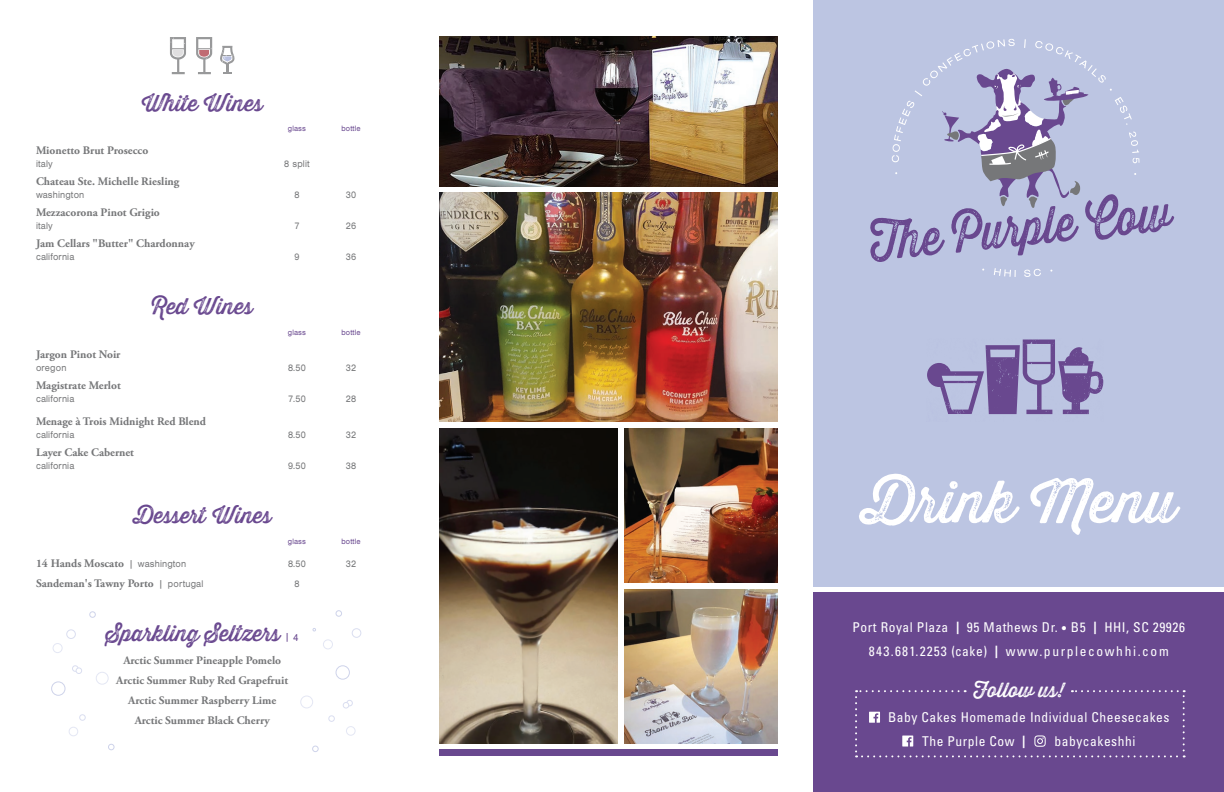
<style>
.page{position:relative;width:1224px;height:792px;background:#fff}
.page>*{position:absolute;margin:0;border:0;box-sizing:border-box;transform-origin:0 0}
.t1{font:58px "Thirsty Rough Reg Two";color:#fff}
.t2{font:22px "Thirsty Rough Reg Two";color:#69488f}
.t3{font:20px "Thirsty Rough Reg Two";color:#fff}
.t4{font:condensed 13.5px/24px "Univers";letter-spacing:.04em;color:#fff;text-align:center}
.t5{font:700 11.5px/20px "Adobe Garamond Pro";color:#767779;text-align:center}
.t6{font:10px "Sans Extended Regular DTC";letter-spacing:.02em;color:#767779;scale:.8 1}
.t7{font:8.1px "Sans Extended Regular DTC";letter-spacing:.02em;color:#69488f;scale:.8 1}
.s1{font-family:"Sans Extended Regular DTC";font-weight:400;font-size:10.4px}
.s2{font-family:"Sans Extended Regular DTC";font-weight:400;font-size:10px}
.s3{font-family:"Sans Extended Regular DTC";font-size:10.5px}
.s4{font-weight:700;font-size:12.4px}
</style>
<div class="page">
<div style="left:814px;top:0;width:410px;height:586px;background:#bcc5e2"></div>
<svg style="left:994px;top:268px;width:22px;height:9px"></svg>
<svg style="left:1024px;top:269px;width:17px;height:8px"></svg>
<svg style="left:870px;top:39px;width:304px;height:223px"></svg>
<div style="left:814px;top:593px;width:410px;height:199px;background:#69488f"></div>
<img style="left:927px;top:339px;width:176px;height:76px">
<img style="left:198px;top:37px;width:15px;height:38px">
<svg style="left:196px;top:37px;width:16px;height:37px"></svg>
<img style="left:220px;top:45px;width:15px;height:29px">
<img style="left:172px;top:74px;width:13px;height:1px">
<svg style="left:170px;top:37px;width:16px;height:37px"></svg>
<img style="left:439px;top:36px;width:339px;height:150px">
<img style="left:439px;top:193px;width:339px;height:229px">
<img style="left:439px;top:428px;width:179px;height:315px">
<img style="left:624px;top:428px;width:154px;height:154px">
<img style="left:624px;top:590px;width:154px;height:154px">
<div style="left:439px;top:750px;width:339px;height:6px;background:#69488f"></div>
<svg style="left:855px;top:690px;width:330px;height:67px"></svg>
<div style="left:69px;top:727px;width:9px;height:9px;border:1px solid #e4e7f4;border-radius:50%"></div>
<div style="left:346px;top:726px;width:10px;height:10px;border:1px solid #e4e7f4;border-radius:50%"></div>
<div style="left:79px;top:714px;width:7px;height:7px;border:1px solid #dadef0;border-radius:50%"></div>
<div style="left:328px;top:715px;width:7px;height:7px;border:1px solid #dadef0;border-radius:50%"></div>
<div style="left:51px;top:681px;width:15px;height:15px;border:1px solid #ced3ea;border-radius:50%"></div>
<div style="left:336px;top:665px;width:14px;height:15px;border:1px solid #ced3ea;border-radius:50%"></div>
<div style="left:72px;top:665px;width:7px;height:7px;border:1px solid #dadef0;border-radius:50%"></div>
<div style="left:76px;top:667px;width:6px;height:7px;border:1px solid #dadef0;border-radius:50%"></div>
<div style="left:346px;top:700px;width:7px;height:6px;border:1px solid #dadef0;border-radius:50%"></div>
<div style="left:343px;top:702px;width:6px;height:7px;border:1px solid #dadef0;border-radius:50%"></div>
<div style="left:96px;top:672px;width:13px;height:13px;border:1px solid #e4e7f4;border-radius:50%"></div>
<div style="left:300px;top:696px;width:13px;height:12px;border:1px solid #e4e7f4;border-radius:50%"></div>
<div style="left:53px;top:643px;width:10px;height:10px;border:1px solid #e4e7f4;border-radius:50%"></div>
<div style="left:323px;top:639px;width:10px;height:10px;border:1px solid #e4e7f4;border-radius:50%"></div>
<div style="left:66px;top:629px;width:10px;height:10px;border:1px solid #dadef0;border-radius:50%"></div>
<div style="left:352px;top:628px;width:9px;height:10px;border:1px solid #dadef0;border-radius:50%"></div>
<div style="left:89px;top:611px;width:7px;height:7px;border:1px solid #ced3ea;border-radius:50%"></div>
<div style="left:336px;top:610px;width:6px;height:7px;border:1px solid #ced3ea;border-radius:50%"></div>
<div style="left:108px;top:744px;width:7px;height:6px;border:1px solid #ced3ea;border-radius:50%"></div>
<div style="left:312px;top:746px;width:7px;height:6px;border:1px solid #ced3ea;border-radius:50%"></div>
<svg style="left:312px;top:628px;width:4px;height:4px"></svg>
<h2 class="t2" style="left:142px;top:87px;width:122px">White Wines</h2>
<p class="t7" style="left:288px;top:124px;width:24px">glass</p>
<p class="t7" style="left:341px;top:124px;width:25px">bottle</p>
<p class="t5" style="left:36px;top:141px;width:114px">Mionetto Brut Prosecco</p>
<p class="t6" style="left:36px;top:158px;width:22px">italy</p>
<p class="t6" style="left:284px;top:158px;width:33px">8 split</p>
<p class="t5" style="left:36px;top:172px;width:145px">Chateau Ste. Michelle Riesling</p>
<p class="t6" style="left:36px;top:189px;width:62px">washington</p>
<p class="t6" style="left:294px;top:189px;width:8px">8</p>
<p class="t6" style="left:346px;top:189px;width:14px">30</p>
<p class="t5" style="left:36px;top:203px;width:125px">Mezzacorona Pinot Grigio</p>
<p class="t6" style="left:36px;top:220px;width:22px">italy</p>
<p class="t6" style="left:294px;top:220px;width:8px">7</p>
<p class="t6" style="left:346px;top:220px;width:14px">26</p>
<p class="t5" style="left:36px;top:234px;width:160px">Jam Cellars "Butter" Chardonnay</p>
<p class="t6" style="left:36px;top:251px;width:49px">california</p>
<p class="t6" style="left:294px;top:251px;width:8px">9</p>
<p class="t6" style="left:346px;top:251px;width:14px">36</p>
<h2 class="t2" style="left:152px;top:290px;width:102px">Red Wines</h2>
<p class="t7" style="left:288px;top:328px;width:24px">glass</p>
<p class="t7" style="left:341px;top:328px;width:25px">bottle</p>
<p class="t5" style="left:36px;top:345px;width:86px">Jargon Pinot Noir</p>
<p class="t6" style="left:36px;top:362px;width:40px">oregon</p>
<p class="t6" style="left:288px;top:362px;width:24px">8.50</p>
<p class="t6" style="left:346px;top:362px;width:14px">32</p>
<p class="t5" style="left:36px;top:376px;width:86px">Magistrate Merlot</p>
<p class="t6" style="left:36px;top:393px;width:49px">california</p>
<p class="t6" style="left:288px;top:393px;width:24px">7.50</p>
<p class="t6" style="left:346px;top:393px;width:14px">28</p>
<p class="t5" style="left:36px;top:412px;width:172px">Menage à Trois Midnight Red Blend</p>
<p class="t6" style="left:36px;top:429px;width:49px">california</p>
<p class="t6" style="left:288px;top:429px;width:24px">8.50</p>
<p class="t6" style="left:346px;top:429px;width:14px">32</p>
<p class="t5" style="left:36px;top:443px;width:100px">Layer Cake Cabernet</p>
<p class="t6" style="left:36px;top:460px;width:49px">california</p>
<p class="t6" style="left:288px;top:460px;width:24px">9.50</p>
<p class="t6" style="left:346px;top:460px;width:14px">38</p>
<h2 class="t2" style="left:133px;top:499px;width:140px">Dessert Wines</h2>
<p class="t7" style="left:288px;top:537px;width:24px">glass</p>
<p class="t7" style="left:341px;top:537px;width:25px">bottle</p>
<p class="t5" style="left:36px;top:553px;width:152px">14 Hands Moscato <span class="s1">|</span> <span class="s2">washington</span></p>
<p class="t6" style="left:288px;top:558px;width:24px">8.50</p>
<p class="t6" style="left:346px;top:558px;width:14px">32</p>
<p class="t5" style="left:36px;top:573px;width:169px">Sandeman's Tawny Porto <span class="s1">|</span> <span class="s2">portugal</span></p>
<p class="t6" style="left:294px;top:578px;width:8px">8</p>
<h2 class="t2" style="left:106px;top:617px;width:194px">Sparkling Seltzers <span class="s3">| 4</span></h2>
<p class="t5" style="left:116px;top:650px;width:173px">Arctic Summer Pineapple Pomelo<br>Arctic Summer Ruby Red Grapefruit<br>Arctic Summer Raspberry Lime<br>Arctic Summer Black Cherry</p>
<h1 class="t1" style="left:861px;top:459px;width:317px">Drink Menu</h1>
<p class="t4" style="left:853px;top:615px;width:334px">Port Royal Plaza <span class="s4">|</span> 95 Mathews Dr. • B5 <span class="s4">|</span> HHI, SC 29926<br>843.681.2253 (cake) <span class="s4">|</span> www.purplecowhhi.com</p>
<h3 class="t3" style="left:974px;top:675px;width:92px">Follow us!</h3>
<p class="t4" style="left:922px;top:705px;width:249px;text-align:left;text-indent:-34px">Baby Cakes Homemade Individual Cheesecakes<br>The Purple Cow <span class="s4">|</span></p>
<p class="t4" style="left:1055px;top:729px;width:82px">babycakeshhi</p>
</div>
